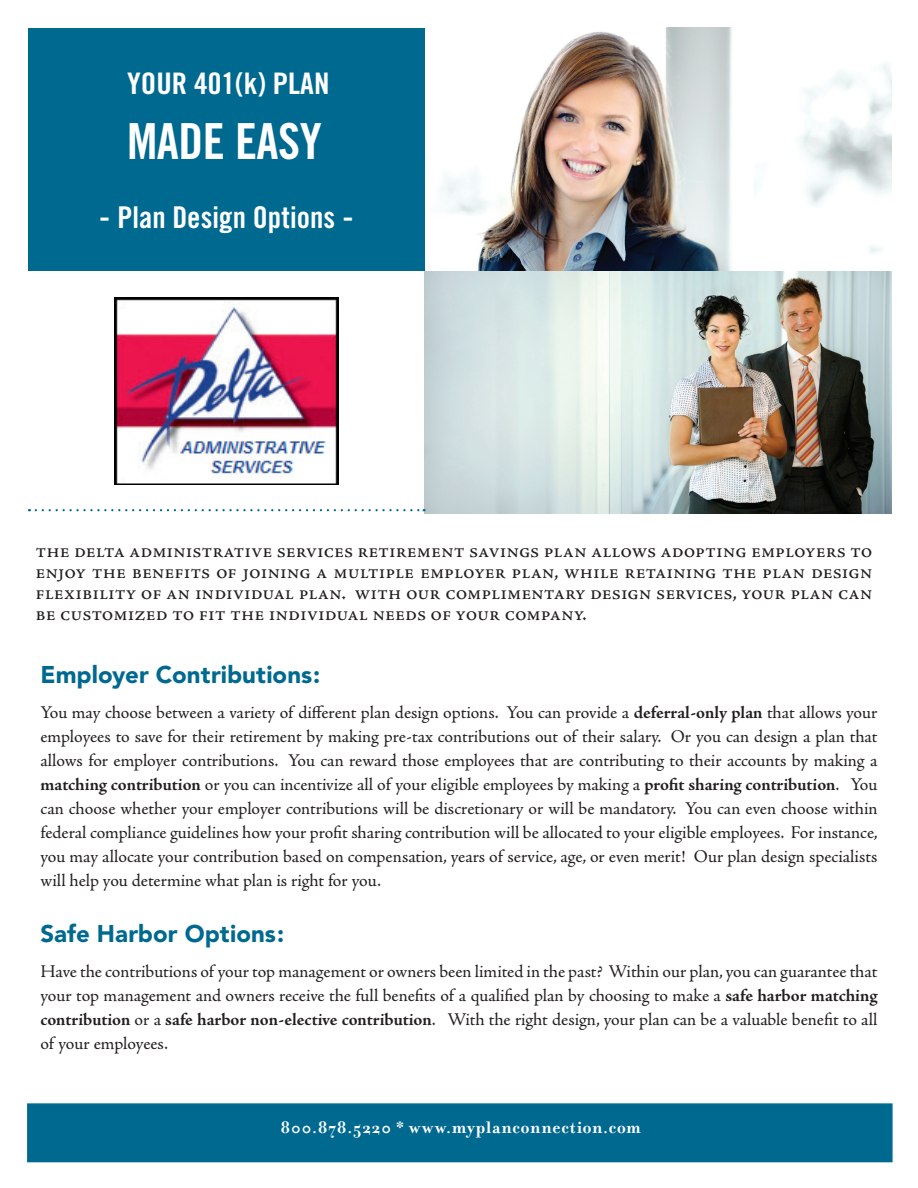
<style>
.page{position:relative;width:918px;height:1188px;background:#fff}
.page>*{position:absolute;margin:0;border:0;box-sizing:border-box;transform-origin:0 0}
.t1{font:49.65px "Trade Gothic LT Std Bd Cn 20";letter-spacing:-.01em;color:#fff}
.Header_Large{font:30px "Trade Gothic LT Std Bd Cn 20";color:#fff}
.t2{font:29.7px "Trade Gothic LT Std Bd Cn 20";color:#fff;scale:1.04 1}
.Body_Header{font:900 24px "Avenir";letter-spacing:.005em;color:#006990}
.Header_Bold_Body{font:21px/21px "Adobe Jenson Pro";color:#231f20;text-align:justify}
.Body_Copy{font:18px/24px "Adobe Jenson Pro";letter-spacing:-.005em;color:#231f20;text-align:justify}
.t3{font:700 18px "Filosofia";letter-spacing:.045em;color:#fff}
.s1{font-size:33px}
.s2{font-weight:700}
</style>
<div class="page">
<img style="left:425px;top:28px;width:467px;height:486px">
<div style="left:28px;top:28px;width:397px;height:243px;background:#006990"></div>
<div style="left:27px;top:1103px;width:866px;height:59px;background:#006990;border:2px solid #006990"></div>
<svg style="left:36px;top:509px;width:389px;height:2px"></svg>
<img style="left:115px;top:297px;width:223px;height:187px">
<p class="t2" style="left:127px;top:66px;width:196px">YOUR 401(k) PLAN</p>
<p class="t1" style="left:127px;top:111px;width:196px">MADE EASY</p>
<p class="Header_Large" style="left:99px;top:200px;width:256px"><span class="s1">-</span> Plan Design Options <span class="s1">-</span></p>
<p class="Header_Bold_Body" style="left:35px;top:540px;width:839px">The Delta Administrative Services Retirement Savings Plan allows adopting employers to enjoy the benefits of joining a multiple employer plan, while retaining the plan design flexibility of an individual plan. With our complimentary design services, your plan can be customized to fit the individual needs of your company.</p>
<p class="Body_Header" style="left:40px;top:660px;width:281px">Employer Contributions:</p>
<p class="Body_Copy" style="left:40px;top:701px;width:839px">You may choose between a variety of different plan design options. You can provide a <span class="s2">deferral-only plan</span> that allows your employees to save for their retirement by making pre-tax contributions out of their salary. Or you can design a plan that allows for employer contributions. You can reward those employees that are contributing to their accounts by making a <span class="s2">matching contribution</span> or you can incentivize all of your eligible employees by making a <span class="s2">profit sharing contribution</span>. You can choose whether your employer contributions will be discretionary or will be mandatory. You can even choose within federal compliance guidelines how your profit sharing contribution will be allocated to your eligible employees. For instance, you may allocate your contribution based on compensation, years of service, age, or even merit! Our plan design specialists will help you determine what plan is right for you.</p>
<p class="Body_Header" style="left:40px;top:920px;width:245px">Safe Harbor Options:</p>
<p class="Body_Copy" style="left:40px;top:960px;width:839px">Have the contributions of your top management or owners been limited in the past? Within our plan, you can guarantee that your top management and owners receive the full benefits of a qualified plan by choosing to make a <span class="s2">safe harbor matching contribution</span> or a <span class="s2">safe harbor non-elective contribution</span>. With the right design, your plan can be a valuable benefit to all of your employees.</p>
<p class="t3" style="left:281px;top:1116px;width:362px">800.878.5220 * www.myplanconnection.com</p>
</div>
